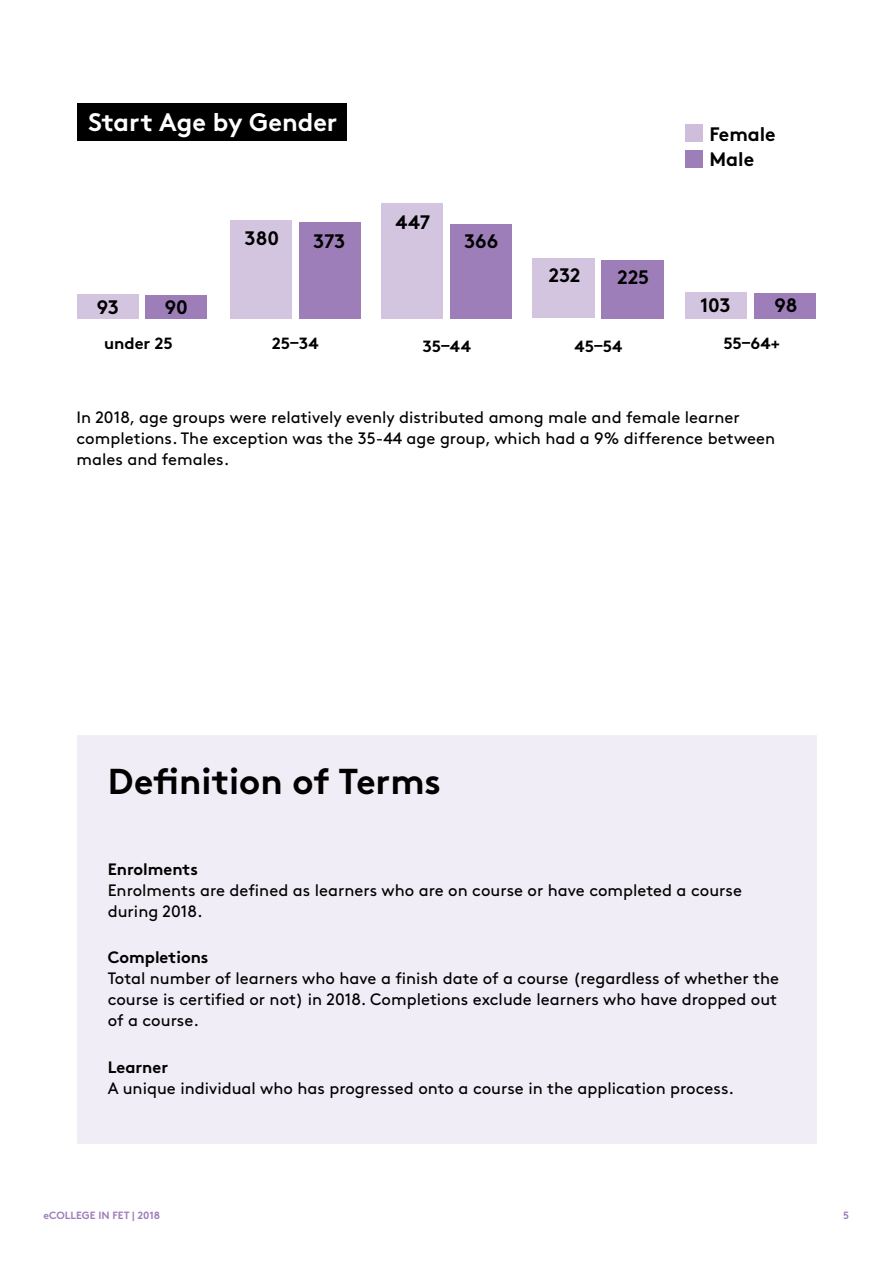
<style>
.page{position:relative;width:893px;height:1263px;background:#fff}
.page>*{position:absolute;margin:0;border:0;box-sizing:border-box;transform-origin:0 0}
.t1{font:700 36px "Brown";color:#000}
.t2{font:700 25.35px "Brown";color:#fff}
.t3{font:700 19.5px/24.9px "Brown";color:#000}
.t4{font:16.5px/21px "Brown";color:#000}
.t5{font:700 16.5px "Brown";color:#000}
.t6{font:700 16.2px "Brown";color:#000}
.t7{font:700 10.5px "Brown";color:#9e7eb9}
</style>
<div class="page">
<div style="left:755px;top:293px;width:61px;height:25px;background:#9e7eb9"></div>
<div style="left:685px;top:292px;width:61px;height:26px;background:#d3c5df"></div>
<div style="left:602px;top:260px;width:62px;height:58px;background:#9e7eb9"></div>
<div style="left:533px;top:259px;width:62px;height:59px;background:#d3c5df"></div>
<div style="left:450px;top:224px;width:62px;height:94px;background:#9e7eb9"></div>
<div style="left:381px;top:203px;width:62px;height:115px;background:#d3c5df"></div>
<div style="left:299px;top:222px;width:61px;height:96px;background:#9e7eb9"></div>
<div style="left:230px;top:220px;width:62px;height:98px;background:#d3c5df"></div>
<div style="left:685px;top:150px;width:18px;height:18px;background:#9e7eb9"></div>
<div style="left:685px;top:124px;width:18px;height:18px;background:#cebedc"></div>
<div style="left:146px;top:295px;width:61px;height:23px;background:#9e7eb9"></div>
<div style="left:77px;top:294px;width:62px;height:24px;background:#d3c5df"></div>
<div style="left:77px;top:103px;width:269px;height:38px;background:#000"></div>
<div style="left:77px;top:735px;width:739px;height:408px;background:#f0edf6"></div>
<h2 class="t2" style="left:88px;top:102px;width:250px">Start Age by Gender</h2>
<p class="t3" style="left:97px;top:293px;width:24px">93</p>
<p class="t3" style="left:165px;top:293px;width:25px">90</p>
<p class="t3" style="left:244px;top:224px;width:36px">380</p>
<p class="t3" style="left:313px;top:227px;width:34px">373</p>
<p class="t3" style="left:395px;top:208px;width:36px">447</p>
<p class="t3" style="left:464px;top:226px;width:36px">366</p>
<p class="t3" style="left:549px;top:261px;width:33px">232</p>
<p class="t3" style="left:617px;top:262px;width:34px">225</p>
<p class="t3" style="left:709px;top:120px;width:68px">Female<br>Male</p>
<p class="t3" style="left:700px;top:291px;width:32px">103</p>
<p class="t3" style="left:775px;top:291px;width:25px">98</p>
<p class="t6" style="left:104px;top:331px;width:70px">under 25</p>
<p class="t6" style="left:422px;top:333px;width:50px">35–44</p>
<p class="t6" style="left:575px;top:333px;width:49px">45–54</p>
<p class="t6" style="left:272px;top:331px;width:48px">25–34</p>
<p class="t6" style="left:723px;top:331px;width:58px">55–64+</p>
<p class="t4" style="left:77px;top:406px;width:700px">In 2018, age groups were relatively evenly distributed among male and female learner completions. The exception was the 35-44 age group, which had a 9% difference between males and females.</p>
<h1 class="t1" style="left:108px;top:752px;width:335px">Definition of Terms</h1>
<p class="t5" style="left:108px;top:855px;width:92px">Enrolments</p>
<p class="t4" style="left:108px;top:878px;width:636px">Enrolments are defined as learners who are on course or have completed a course during 2018.</p>
<p class="t5" style="left:108px;top:944px;width:102px">Completions</p>
<p class="t4" style="left:108px;top:966px;width:673px;text-align:justify">Total number of learners who have a finish date of a course (regardless of whether the course is certified or not) in 2018. Completions exclude learners who have dropped out of a course.</p>
<p class="t5" style="left:108px;top:1053px;width:62px">Learner</p>
<p class="t4" style="left:108px;top:1076px;width:628px">A unique individual who has progressed onto a course in the application process.</p>
<p class="t7" style="left:44px;top:1207px;width:118px">eCOLLEGE IN FET | 2018</p>
<p class="t7" style="left:843px;top:1207px;width:7px">5</p>
</div>
